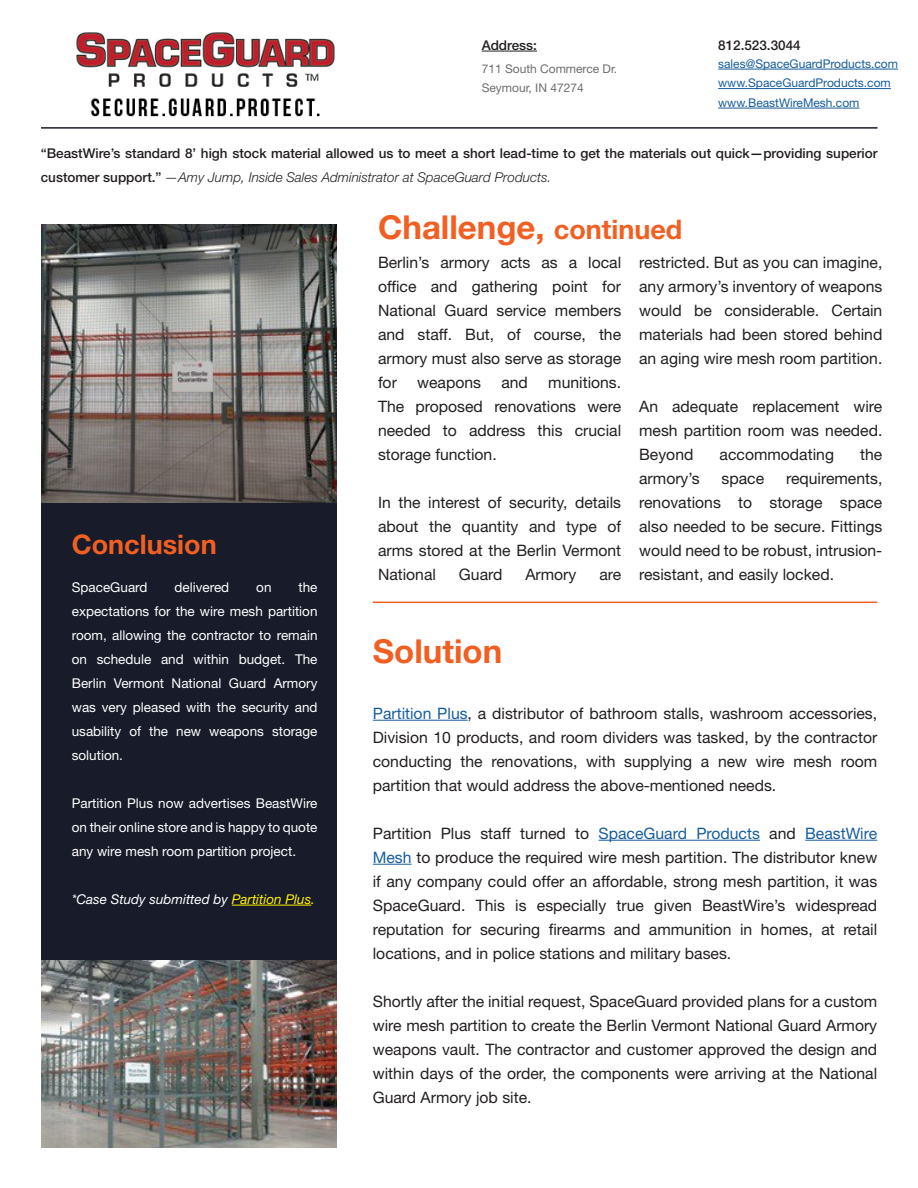
<style>
.page{position:relative;width:918px;height:1188px;background:#fff}
.page>*{position:absolute;margin:0;border:0;box-sizing:border-box;transform-origin:0 0}
.t1{font:700 33px "Helvetica Neue LT Std";color:#f15f22}
.t2{font:700 27px "Helvetica Neue LT Std";color:#f15f22}
.t3{font:15.75px/24px "Helvetica Neue LT Std";color:#231f20;text-align:justify}
.t4{font:13.5px/24px "Helvetica Neue LT Std";color:#fff;text-align:justify}
.t5{font:500 13.5px/24px "Helvetica Neue LT Std";color:#231f20}
.t6{font:italic 13.5px "Helvetica Neue LT Std";color:#fff}
.t7{font:12px "Helvetica Neue LT Std";color:#175d9e}
.t8{font:12px "Helvetica Neue LT Std";color:#6c6d70}
.s1{font-weight:300;font-style:italic}
.s2{color:#fff101}
.s3{font-size:27px}
.s4{color:#175d9e}
</style>
<div class="page">
<hr style="left:373px;top:720px;width:95px;height:1px;background:#175d9e">
<hr style="left:599px;top:840px;width:161px;height:1px;background:#175d9e">
<hr style="left:805px;top:840px;width:72px;height:1px;background:#175d9e">
<hr style="left:373px;top:864px;width:39px;height:1px;background:#175d9e">
<div style="left:41px;top:225px;width:296px;height:923px;background:#171b2a"></div>
<hr style="left:482px;top:51px;width:55px;height:1px;background:#231f20">
<hr style="left:718px;top:69px;width:180px;height:1px;background:#175d9e">
<hr style="left:718px;top:88px;width:173px;height:1px;background:#175d9e">
<hr style="left:718px;top:108px;width:142px;height:1px;background:#175d9e">
<hr style="left:41px;top:127px;width:837px;height:2px;background:#171b2a">
<hr style="left:373px;top:602px;width:504px;height:1px;background:#f15f22">
<img style="left:41px;top:225px;width:296px;height:277px">
<img style="left:41px;top:960px;width:296px;height:188px">
<hr style="left:232px;top:905px;width:79px;height:1px;background:#fff101">
<img style="left:76px;top:32px;width:259px;height:85px">
<p class="t5" style="left:482px;top:33px;width:57px">Address:</p>
<p class="t5" style="left:718px;top:33px;width:84px">812.523.3044</p>
<p class="t7" style="left:718px;top:56px;width:181px">sales@SpaceGuardProducts.com</p>
<p class="t7" style="left:718px;top:76px;width:174px">www.SpaceGuardProducts.com</p>
<p class="t7" style="left:718px;top:95px;width:143px">www.BeastWireMesh.com</p>
<p class="t8" style="left:482px;top:61px;width:137px">711 South Commerce Dr.</p>
<p class="t8" style="left:482px;top:80px;width:104px">Seymour, IN 47274</p>
<p class="t5" style="left:41px;top:141px;width:838px">“BeastWire’s standard 8’ high stock material allowed us to meet a short lead-time to get the materials out quick—providing superior customer support.” <span class="s1">—Amy Jump, Inside Sales Administrator at SpaceGuard Products.</span></p>
<p class="t2" style="left:72px;top:528px;width:146px">Conclusion</p>
<p class="t4" style="left:72px;top:575px;width:77px">SpaceGuard</p>
<p class="t4" style="left:175px;top:575px;width:56px">delivered</p>
<p class="t4" style="left:256px;top:575px;width:17px">on</p>
<p class="t4" style="left:72px;top:575px;width:247px;text-indent:227px">the expectations for the wire mesh partition room, allowing the contractor to remain on schedule and within budget. The Berlin Vermont National Guard Armory was very pleased with the security and usability of the new weapons storage solution.</p>
<p class="t4" style="left:72px;top:791px;width:247px">Partition Plus now advertises BeastWire on their online store and is happy to quote any wire mesh room partition project.</p>
<p class="t6" style="left:72px;top:891px;width:245px">*Case Study submitted by <span class="s2">Partition Plus.</span></p>
<p class="t1" style="left:378px;top:207px;width:306px">Challenge, <span class="s3">continued</span></p>
<p class="t3" style="left:378px;top:250px;width:245px">Berlin’s armory acts as a local office and gathering point for National Guard service members and staff. But, of course, the armory must also serve as storage for</p>
<p class="t3" style="left:378px;top:370px;width:245px;text-indent:170px">munitions.<br>The proposed renovations were needed to address this crucial storage function.</p>
<p class="t3" style="left:378px;top:490px;width:245px">In the interest of security, details about the quantity and type of arms stored at the Berlin Vermont National</p>
<p class="t3" style="left:417px;top:370px;width:65px">weapons</p>
<p class="t3" style="left:501px;top:370px;width:28px">and</p>
<p class="t3" style="left:459px;top:562px;width:45px">Guard</p>
<p class="t3" style="left:525px;top:562px;width:53px">Armory</p>
<p class="t3" style="left:599px;top:562px;width:23px">are</p>
<p class="t3" style="left:639px;top:250px;width:245px">restricted. But as you can imagine, any armory’s inventory of weapons would be considerable. Certain materials had been stored behind an aging wire mesh room partition.</p>
<p class="t3" style="left:639px;top:394px;width:245px">An adequate replacement wire mesh partition room was needed.<br>Beyond</p>
<p class="t3" style="left:720px;top:442px;width:116px">accommodating</p>
<p class="t3" style="left:860px;top:442px;width:24px">the</p>
<p class="t3" style="left:639px;top:466px;width:245px;text-indent:147px">requirements, renovations to storage space also needed to be secure. Fittings would need to be robust, intrusion&shy;resistant, and easily locked.</p>
<p class="t3" style="left:639px;top:466px;width:62px">armory’s</p>
<p class="t3" style="left:722px;top:466px;width:44px">space</p>
<p class="t1" style="left:373px;top:631px;width:131px">Solution</p>
<p class="t3" style="left:373px;top:701px;width:506px"><span class="s4">Partition Plus</span>, a distributor of bathroom stalls, washroom accessories, Division 10 products, and room dividers was tasked, by the contractor conducting the renovations, with supplying a new wire mesh room partition that would address the above-mentioned needs.</p>
<p class="t3" style="left:373px;top:821px;width:506px">Partition Plus staff turned to <span class="s4">SpaceGuard Products</span> and <span class="s4">BeastWire Mesh</span> to produce the required wire mesh partition. The distributor knew if any company could offer an affordable, strong mesh partition, it was SpaceGuard. This is especially true given BeastWire’s widespread reputation for securing firearms and ammunition in homes, at retail locations, and in police stations and military bases.</p>
<p class="t3" style="left:373px;top:989px;width:506px">Shortly after the initial request, SpaceGuard provided plans for a custom wire mesh partition to create the Berlin Vermont National Guard Armory weapons vault. The contractor and customer approved the design and within days of the order, the components were arriving at the National Guard Armory job site.</p>
</div>
